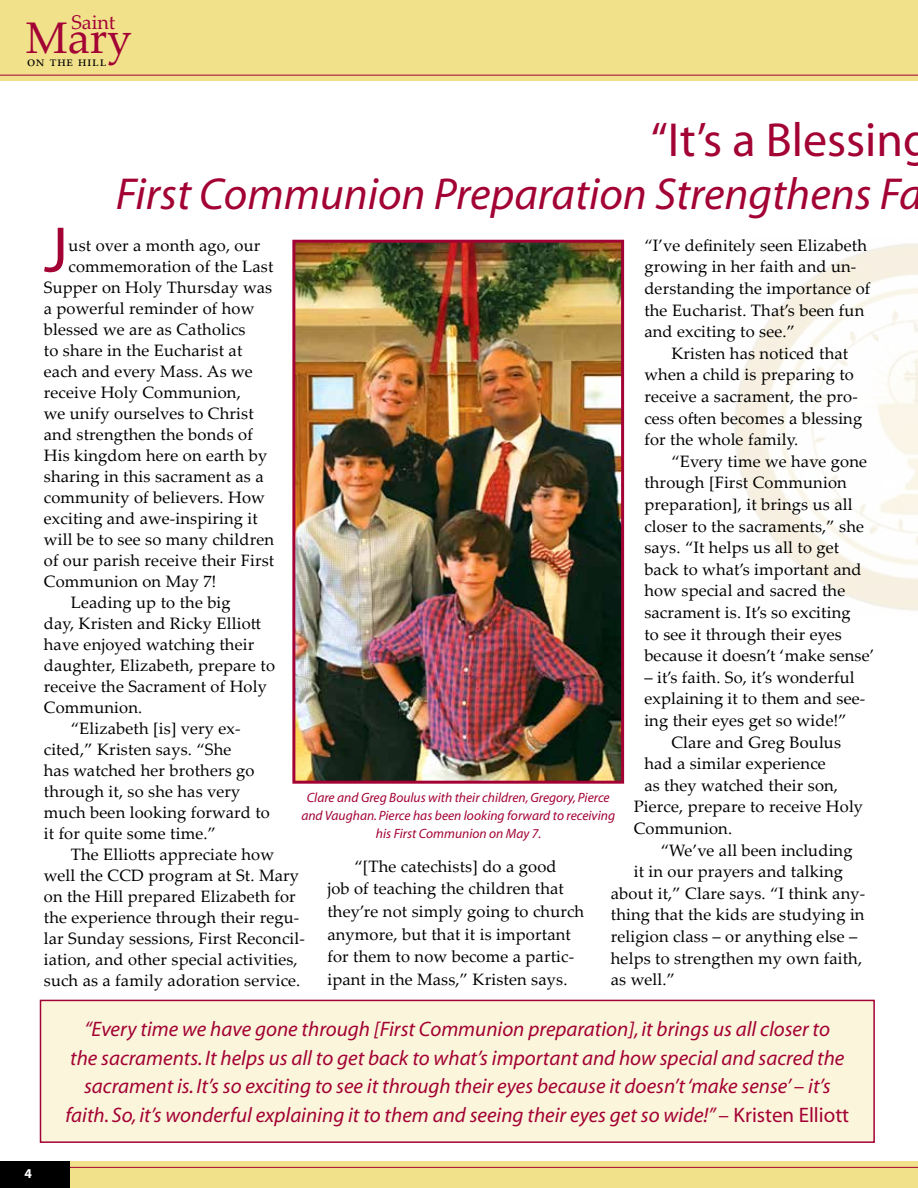
<style>
.page{position:relative;width:918px;height:1188px;background:#fff}
.page>*{position:absolute;margin:0;border:0;box-sizing:border-box;transform-origin:0 0}
.t1{font:64.95px "Myriad";color:#a30234}
.t2{font:48px "Myriad";color:#a30234}
.t3{font:italic 45px "Myriad";color:#a30234}
.t4{font:44.25px "Palatino Linotype";color:#a30234}
.t5{font:italic 21px/28.5px "Myriad";color:#a30234;text-align:center}
.t6{font:19.8px "Palatino Linotype";color:#a30234}
.t7{font:16.5px/21.6px "Palatino Linotype";letter-spacing:.01em;color:#000}
.t8{font:14.25px "Palatino Linotype";color:#000}
.t9{font:italic 13.5px/18px "Myriad";color:#a30234;text-align:center}
.t10{font:700 13.5px "Myriad";color:#fff}
.s1{font-style:normal}
</style>
<div class="page">
<div style="left:0;top:1161px;width:918px;height:27px;background:#f2e18b"></div>
<hr style="left:0;top:1167px;width:918px;height:1px;background:#a30234">
<div style="left:0;top:1161px;width:70px;height:27px;background:#000"></div>
<div style="left:0;top:0;width:918px;height:81px;background:#f2e18b"></div>
<hr style="left:0;top:75px;width:918px;height:1px;background:#a30234">
<hr style="left:917px;top:0;width:1px;height:81px;background:#f2e18b">
<img style="left:735px;top:243px;width:183px;height:368px">
<img style="left:296px;top:244px;width:324px;height:536px">
<div style="left:292px;top:240px;width:332px;height:544px;border:3px solid #a30234"></div>
<div style="left:40px;top:1000px;width:834px;height:142px;background:#fbf6db"></div>
<div style="left:40px;top:1000px;width:835px;height:143px;border:2px solid #a30234"></div>
<p class="t6" style="left:71px;top:8px;width:46px">Saint</p>
<p class="t8" style="left:27px;top:51px;width:81px">on the hill</p>
<h3 class="t4" style="left:26px;top:7px;width:108px">Mary</h3>
<h2 class="t2" style="left:651px;top:116px;width:281px">“It’s a Blessing</h2>
<h3 class="t3" style="left:116px;top:171px;width:808px">First Communion Preparation Strengthens Fa</h3>
<h1 class="t1" style="left:44px;top:218px;width:26px">J</h1>
<p class="t7" style="left:69px;top:234px;width:193px">ust over a month ago, our</p>
<p class="t7" style="left:644px;top:234px;width:228px">“I’ve definitely seen Elizabeth growing in her faith and un&shy;derstanding the importance of the Eucharist. That’s been fun and exciting to see.”</p>
<p class="t7" style="left:644px;top:342px;width:219px;text-indent:27px">Kristen has noticed that when a child is preparing to receive a sacrament, the pro&shy;cess often becomes a blessing for the whole family.</p>
<p class="t7" style="left:644px;top:450px;width:231px;text-indent:27px">“Every time we have gone through [First Communion preparation], it brings us all closer to the sacraments,” she says. “It helps us all to get back to what’s important and how special and sacred the sacrament is. It’s so exciting<br>to see it through their eyes because it doesn’t ‘make sense’</p>
<p class="t7" style="left:644px;top:666px;width:223px">– it’s faith. So, it’s wonderful explaining it to them and see&shy;ing their eyes get so wide!”</p>
<p class="t7" style="left:671px;top:730px;width:171px">Clare and Greg Boulus</p>
<p class="t7" style="left:644px;top:752px;width:183px">had a similar experience</p>
<p class="t7" style="left:644px;top:774px;width:195px">as they watched their son,</p>
<p class="t7" style="left:634px;top:795px;width:231px">Pierce, prepare to receive Holy</p>
<p class="t7" style="left:634px;top:817px;width:100px">Communion.</p>
<p class="t7" style="left:661px;top:838px;width:193px">“We’ve all been including</p>
<p class="t7" style="left:634px;top:860px;width:211px">it in our prayers and talking</p>
<p class="t7" style="left:611px;top:882px;width:256px">about it,” Clare says. “I think any-</p>
<p class="t7" style="left:611px;top:903px;width:255px">thing that the kids are studying in</p>
<p class="t7" style="left:611px;top:925px;width:248px">religion class – or anything else –</p>
<p class="t7" style="left:611px;top:946px;width:253px">helps to strengthen my own faith,</p>
<p class="t7" style="left:611px;top:968px;width:66px">as well.”</p>
<p class="t7" style="left:69px;top:255px;width:206px">commemoration of the Last</p>
<p class="t7" style="left:44px;top:276px;width:230px">Supper on Holy Thursday was</p>
<p class="t7" style="left:44px;top:297px;width:212px">a powerful reminder of how</p>
<p class="t7" style="left:44px;top:318px;width:203px">blessed we are as Catholics</p>
<p class="t7" style="left:44px;top:339px;width:200px">to share in the Eucharist at</p>
<p class="t7" style="left:44px;top:360px;width:210px">each and every Mass. As we</p>
<p class="t7" style="left:44px;top:381px;width:198px">receive Holy Communion,</p>
<p class="t7" style="left:44px;top:402px;width:211px">we unify ourselves to Christ</p>
<p class="t7" style="left:44px;top:423px;width:210px">and strengthen the bonds of</p>
<p class="t7" style="left:44px;top:444px;width:225px">His kingdom here on earth by</p>
<p class="t7" style="left:44px;top:465px;width:221px">sharing in this sacrament as a</p>
<p class="t7" style="left:44px;top:486px;width:223px">community of believers. How</p>
<p class="t7" style="left:44px;top:507px;width:215px">exciting and awe-inspiring it</p>
<p class="t7" style="left:44px;top:528px;width:232px">will be to see so many children</p>
<p class="t7" style="left:44px;top:549px;width:232px">of our parish receive their First</p>
<p class="t7" style="left:44px;top:570px;width:174px">Communion on May 7!</p>
<p class="t7" style="left:71px;top:591px;width:161px">Leading up to the big</p>
<p class="t7" style="left:44px;top:612px;width:219px">day, Kristen and Ricky Elliott</p>
<p class="t7" style="left:44px;top:633px;width:212px">have enjoyed watching their</p>
<p class="t7" style="left:44px;top:654px;width:233px">daughter, Elizabeth, prepare to</p>
<p class="t7" style="left:44px;top:675px;width:225px">receive the Sacrament of Holy</p>
<p class="t7" style="left:44px;top:696px;width:100px">Communion.</p>
<p class="t7" style="left:71px;top:717px;width:171px">“Elizabeth [is] very ex-</p>
<p class="t7" style="left:44px;top:738px;width:189px">cited,” Kristen says. “She</p>
<p class="t7" style="left:44px;top:759px;width:212px">has watched her brothers go</p>
<p class="t7" style="left:44px;top:780px;width:198px">through it, so she has very</p>
<p class="t7" style="left:44px;top:801px;width:228px">much been looking forward to</p>
<p class="t7" style="left:44px;top:822px;width:174px">it for quite some time.”</p>
<p class="t7" style="left:71px;top:843px;width:205px">The Elliotts appreciate how</p>
<p class="t7" style="left:44px;top:864px;width:257px">well the CCD program at St. Mary</p>
<p class="t7" style="left:44px;top:885px;width:253px">on the Hill prepared Elizabeth for</p>
<p class="t7" style="left:44px;top:906px;width:257px">the experience through their regu-</p>
<p class="t7" style="left:44px;top:927px;width:263px">lar Sunday sessions, First Reconcil-</p>
<p class="t7" style="left:44px;top:948px;width:255px">iation, and other special activities,</p>
<p class="t7" style="left:44px;top:969px;width:258px">such as a family adoration service.</p>
<p class="t9" style="left:301px;top:789px;width:315px">Clare and Greg Boulus with their children, Gregory, Pierce and Vaughan. Pierce has been looking forward to receiving his First Communion on May 7.</p>
<p class="t7" style="left:327px;top:854px;width:258px;line-height:22.6px;text-indent:27px">“[The catechists] do a good<br>job of teaching the children that they’re not simply going to church anymore, but that it is important for them to now become a partic&shy;ipant in the Mass,” Kristen says.</p>
<p class="t10" style="left:24px;top:1166px;width:16px">44</p>
<p class="t5" style="left:65px;top:1016px;width:785px">“Every time we have gone through [First Communion preparation], it brings us all closer to<br>the sacraments. It helps us all to get back to what’s important and how special and sacred the sacrament is. It’s so exciting to see it through their eyes because it doesn’t ‘make sense’ – it’s faith. So, it’s wonderful explaining it to them and seeing their eyes get so wide!” <span class="s1">– Kristen Elliott</span></p>
</div>
